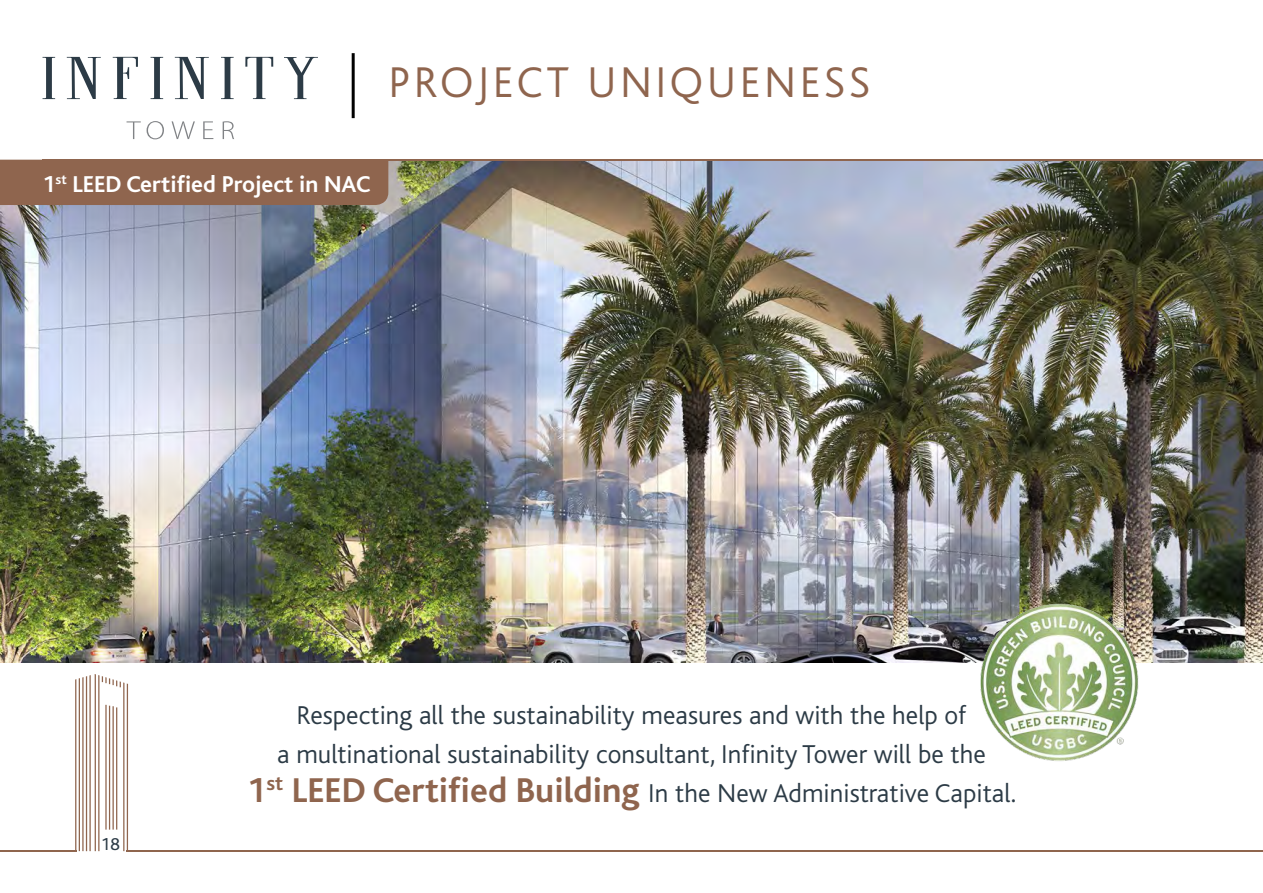
<style>
.page{position:relative;width:1263px;height:893px;background:#fff}
.page>*{position:absolute;margin:0;border:0;box-sizing:border-box;transform-origin:0 0}
.t1{font:300 45px "Bliss";letter-spacing:.075em;color:#8f654e}
.t2{font:700 36px "Bliss";color:#8f654e}
.t3{font:300 27px "Bliss";color:#2c3b46}
.t4{font:700 24px "Bliss";color:#fff}
.t5{font:700 21px "Bliss";color:#8f654e}
.t6{font:18px "Bliss";color:#2c3b46}
.t7{font:700 13.95px "Bliss";color:#fff}
</style>
<div class="page">
<img style="left:0;top:161px;width:1263px;height:501px">
<div style="left:0;top:160px;width:388px;height:45px;background:#8f654e"></div>
<hr style="left:79px;top:678px;width:1px;height:173px;background:#8f654e">
<hr style="left:75px;top:679px;width:1px;height:172px;background:#8f654e">
<hr style="left:82px;top:677px;width:2px;height:174px;background:#8f654e">
<hr style="left:86px;top:676px;width:1px;height:175px;background:#8f654e">
<hr style="left:89px;top:675px;width:2px;height:176px;background:#8f654e">
<svg style="left:102px;top:676px;width:19px;height:11px"></svg>
<hr style="left:95px;top:674px;width:1px;height:177px;background:#8f654e">
<hr style="left:98px;top:675px;width:1px;height:176px;background:#8f654e">
<hr style="left:123px;top:682px;width:1px;height:169px;background:#8f654e">
<hr style="left:127px;top:683px;width:1px;height:168px;background:#8f654e">
<hr style="left:116px;top:707px;width:1px;height:123px;background:#8f654e">
<hr style="left:105px;top:705px;width:2px;height:125px;background:#8f654e">
<hr style="left:112px;top:706px;width:2px;height:124px;background:#8f654e">
<hr style="left:109px;top:706px;width:1px;height:124px;background:#8f654e">
<hr style="left:127px;top:851px;width:1136px;height:1px;background:#8f654e">
<hr style="left:0;top:851px;width:76px;height:1px;background:#8f654e">
<svg style="left:43px;top:57px;width:12px;height:42px"></svg>
<svg style="left:67px;top:57px;width:34px;height:42px"></svg>
<svg style="left:113px;top:57px;width:25px;height:42px"></svg>
<svg style="left:151px;top:57px;width:12px;height:42px"></svg>
<svg style="left:175px;top:57px;width:34px;height:42px"></svg>
<svg style="left:221px;top:57px;width:13px;height:42px"></svg>
<svg style="left:245px;top:57px;width:28px;height:42px"></svg>
<svg style="left:284px;top:57px;width:34px;height:42px"></svg>
<svg style="left:127px;top:121px;width:14px;height:18px"></svg>
<svg style="left:147px;top:121px;width:17px;height:18px"></svg>
<svg style="left:172px;top:121px;width:23px;height:18px"></svg>
<svg style="left:203px;top:121px;width:10px;height:18px"></svg>
<svg style="left:223px;top:121px;width:11px;height:18px"></svg>
<hr style="left:352px;top:53px;width:3px;height:65px;background:#000">
<hr style="left:43px;top:160px;width:1220px;height:1px;background:#8f654e">
<img style="left:974px;top:594px;width:174px;height:167px">
<h1 class="t1" style="left:388px;top:59px;width:483px">PROJECT UNIQUENESS</h1>
<p class="t4" style="left:72px;top:171px;width:300px">LEED Certified Project in NAC</p>
<p class="t7" style="left:56px;top:172px;width:13px">st</p>
<p class="t4" style="left:43px;top:171px;width:15px">1</p>
<p class="t6" style="left:101px;top:835px;width:20px">18</p>
<p class="t3" style="left:297px;top:701px;width:671px">Respecting all the sustainability measures and with the help of</p>
<p class="t3" style="left:277px;top:740px;width:710px">a multinational sustainability consultant, Infinity Tower will be the</p>
<p class="t3" style="left:648px;top:779px;width:369px">In the New Administrative Capital.</p>
<h2 class="t2" style="left:292px;top:772px;width:349px">LEED Certified Building</h2>
<p class="t5" style="left:266px;top:773px;width:18px">st</p>
<h2 class="t2" style="left:247px;top:772px;width:21px">1</h2>
</div>
